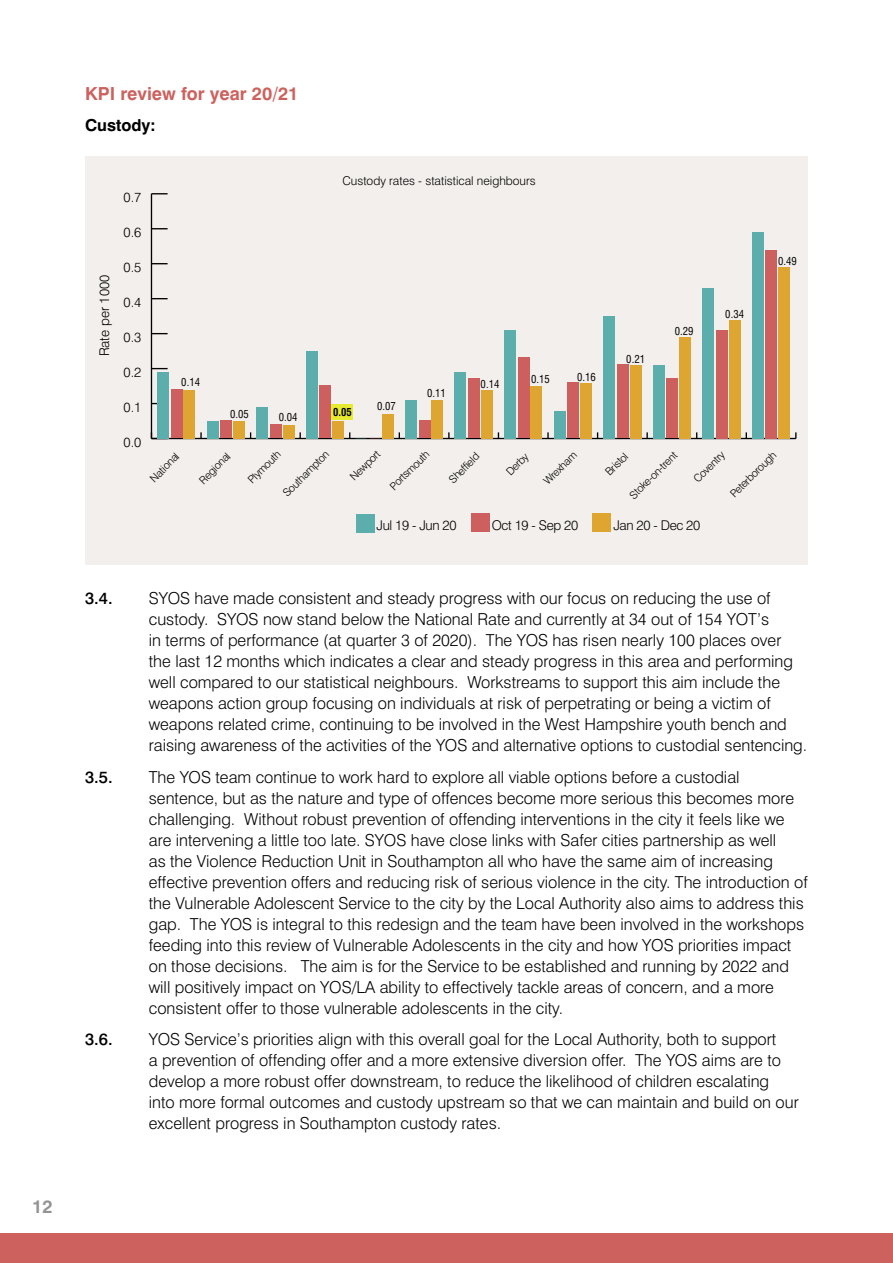
<style>
.page{position:relative;width:893px;height:1263px;background:#fff}
.page>*{position:absolute;margin:0;border:0;box-sizing:border-box;transform-origin:0 0}
.t1{font:700 18px "Swiss 721 BT";color:#cd615e}
.t2{font:700 18px "Swiss 721 BT";color:#939393}
.t3{font:300 16.5px/21px "Swiss 721 BT";color:#000}
.t4{font:500 16.5px "Swiss 721 BT";color:#000}
.t5{font:700 16.5px "Swiss 721 BT";color:#000}
.t6{font:300 13.5px "Swiss 721 BT";letter-spacing:-.025em;color:#000}
.t7{font:300 13.5px "Swiss 721 BT";color:#000}
.t8{font:300 12.15px "Swiss 721 BT";color:#000}
.t9{font:300 10.8px "Swiss 721 BT";color:#000}
.t10{font:condensed 10.8px "Swiss 721 BT";color:#000}
.t11{font:700 condensed 10.8px "Swiss 721 BT";color:#000}
</style>
<div class="page">
<div style="left:0;top:1233px;width:893px;height:30px;background:#cd615e"></div>
<div style="left:85px;top:156px;width:723px;height:408px;background:#f2efec"></div>
<hr style="left:151px;top:438px;width:645px;height:1px;background:#000">
<svg style="left:200px;top:432px;width:2px;height:6px"></svg>
<svg style="left:299px;top:432px;width:2px;height:6px"></svg>
<svg style="left:448px;top:432px;width:2px;height:6px"></svg>
<svg style="left:547px;top:432px;width:2px;height:6px"></svg>
<svg style="left:646px;top:432px;width:2px;height:6px"></svg>
<hr style="left:151px;top:194px;width:1px;height:244px;background:#000">
<svg style="left:151px;top:432px;width:17px;height:7px"></svg>
<svg style="left:152px;top:368px;width:16px;height:1px"></svg>
<svg style="left:152px;top:333px;width:16px;height:1px"></svg>
<svg style="left:152px;top:298px;width:16px;height:1px"></svg>
<svg style="left:152px;top:263px;width:16px;height:1px"></svg>
<svg style="left:152px;top:228px;width:16px;height:1px"></svg>
<svg style="left:151px;top:193px;width:17px;height:1px"></svg>
<div style="left:184px;top:390px;width:11px;height:48px;background:#dea630"></div>
<div style="left:233px;top:421px;width:12px;height:17px;background:#dea630"></div>
<div style="left:283px;top:424px;width:11px;height:14px;background:#dea630"></div>
<div style="left:333px;top:421px;width:11px;height:17px;background:#dea630"></div>
<div style="left:382px;top:414px;width:11px;height:24px;background:#dea630"></div>
<div style="left:432px;top:400px;width:11px;height:38px;background:#dea630"></div>
<div style="left:481px;top:390px;width:11px;height:48px;background:#dea630"></div>
<div style="left:531px;top:386px;width:11px;height:52px;background:#dea630"></div>
<div style="left:580px;top:383px;width:12px;height:55px;background:#dea630"></div>
<div style="left:630px;top:365px;width:11px;height:73px;background:#dea630"></div>
<div style="left:679px;top:337px;width:12px;height:101px;background:#dea630"></div>
<div style="left:729px;top:320px;width:11px;height:118px;background:#dea630"></div>
<div style="left:779px;top:267px;width:11px;height:171px;background:#dea630"></div>
<div style="left:171px;top:389px;width:11px;height:49px;background:#cd605e"></div>
<div style="left:221px;top:421px;width:11px;height:17px;background:#cd605e"></div>
<div style="left:270px;top:424px;width:11px;height:14px;background:#cd605e"></div>
<div style="left:320px;top:386px;width:11px;height:52px;background:#cd605e"></div>
<div style="left:419px;top:421px;width:11px;height:17px;background:#cd605e"></div>
<div style="left:468px;top:379px;width:12px;height:59px;background:#cd605e"></div>
<div style="left:518px;top:358px;width:11px;height:80px;background:#cd605e"></div>
<div style="left:568px;top:382px;width:11px;height:56px;background:#cd605e"></div>
<div style="left:617px;top:365px;width:11px;height:73px;background:#cd605e"></div>
<div style="left:667px;top:379px;width:11px;height:59px;background:#cd605e"></div>
<div style="left:716px;top:330px;width:11px;height:108px;background:#cd605e"></div>
<div style="left:765px;top:250px;width:12px;height:188px;background:#cd605e"></div>
<div style="left:157px;top:372px;width:12px;height:66px;background:#5baeab"></div>
<div style="left:207px;top:421px;width:11px;height:17px;background:#5baeab"></div>
<div style="left:257px;top:407px;width:11px;height:31px;background:#5baeab"></div>
<div style="left:306px;top:351px;width:11px;height:87px;background:#5baeab"></div>
<div style="left:405px;top:400px;width:11px;height:38px;background:#5baeab"></div>
<div style="left:455px;top:372px;width:11px;height:66px;background:#5baeab"></div>
<div style="left:504px;top:330px;width:12px;height:108px;background:#5baeab"></div>
<div style="left:554px;top:411px;width:11px;height:27px;background:#5baeab"></div>
<div style="left:603px;top:316px;width:12px;height:122px;background:#5baeab"></div>
<div style="left:653px;top:365px;width:11px;height:73px;background:#5baeab"></div>
<div style="left:703px;top:288px;width:11px;height:150px;background:#5baeab"></div>
<div style="left:752px;top:232px;width:11px;height:206px;background:#5baeab"></div>
<div style="left:356px;top:514px;width:18px;height:18px;background:#5baeab"></div>
<div style="left:471px;top:514px;width:18px;height:18px;background:#cd605e"></div>
<div style="left:332px;top:404px;width:21px;height:15px;background:#e6ea31"></div>
<div style="left:592px;top:514px;width:19px;height:18px;background:#dea630"></div>
<p class="t2" style="left:32px;top:1195px;width:22px">12</p>
<p class="t1" style="left:85px;top:82px;width:215px">KPI review for year 20/21</p>
<p class="t5" style="left:85px;top:115px;width:72px">Custody:</p>
<p class="t6" style="left:124px;top:189px;width:19px">0.7</p>
<p class="t6" style="left:124px;top:224px;width:19px">0.6</p>
<p class="t7" style="left:96px;top:356px;width:83px;rotate:-90deg">Rate per 1000</p>
<p class="t6" style="left:124px;top:259px;width:19px">0.5</p>
<p class="t6" style="left:124px;top:294px;width:19px">0.4</p>
<p class="t6" style="left:124px;top:329px;width:19px">0.3</p>
<p class="t6" style="left:124px;top:364px;width:19px">0.2</p>
<p class="t6" style="left:124px;top:399px;width:19px">0.1</p>
<p class="t6" style="left:124px;top:434px;width:19px">0.0</p>
<p class="t10" style="left:181px;top:376px;width:20px">0.14</p>
<p class="t10" style="left:230px;top:407px;width:20px">0.05</p>
<p class="t10" style="left:279px;top:411px;width:20px">0.04</p>
<p class="t8" style="left:342px;top:173px;width:195px">Custody rates - statistical neighbours</p>
<p class="t11" style="left:333px;top:406px;width:20px">0.05</p>
<p class="t10" style="left:377px;top:399px;width:20px">0.07</p>
<p class="t10" style="left:427px;top:386px;width:20px">0.11</p>
<p class="t10" style="left:481px;top:377px;width:20px">0.14</p>
<p class="t10" style="left:531px;top:372px;width:20px">0.15</p>
<p class="t10" style="left:577px;top:371px;width:20px">0.16</p>
<p class="t10" style="left:626px;top:353px;width:20px">0.21</p>
<p class="t10" style="left:675px;top:325px;width:20px">0.29</p>
<p class="t10" style="left:725px;top:307px;width:20px">0.34</p>
<p class="t10" style="left:778px;top:254px;width:20px">0.49</p>
<p class="t9" style="left:147px;top:475px;width:38px;rotate:-45deg">National</p>
<p class="t9" style="left:245px;top:477px;width:43px;rotate:-45deg">Plymouth</p>
<p class="t9" style="left:387px;top:483px;width:52px;rotate:-45deg">Portsmouth</p>
<p class="t9" style="left:446px;top:476px;width:39px;rotate:-45deg">Sheffield</p>
<p class="t9" style="left:347px;top:474px;width:39px;rotate:-45deg">Newport</p>
<p class="t9" style="left:727px;top:491px;width:62px;rotate:-45deg">Peterborough</p>
<p class="t9" style="left:280px;top:490px;width:61px;rotate:-45deg">Southampton</p>
<p class="t9" style="left:627px;top:492px;width:64px;rotate:-45deg">Stoke-on-trent</p>
<p class="t9" style="left:196px;top:477px;width:40px;rotate:-45deg">Regional</p>
<p class="t9" style="left:602px;top:469px;width:29px;rotate:-45deg">Bristol</p>
<p class="t9" style="left:691px;top:476px;width:41px;rotate:-45deg">Coventry</p>
<p class="t9" style="left:541px;top:478px;width:43px;rotate:-45deg">Wrexham</p>
<p class="t9" style="left:503px;top:468px;width:28px;rotate:-45deg">Derby</p>
<p class="t6" style="left:377px;top:517px;width:81px">Jul 19 - Jun 20</p>
<p class="t6" style="left:492px;top:517px;width:88px">Oct 19 - Sep 20</p>
<p class="t6" style="left:613px;top:517px;width:88px">Jan 20 - Dec 20</p>
<p class="t4" style="left:85px;top:588px;width:29px">3.4.</p>
<p class="t3" style="left:149px;top:587px;width:660px">SYOS have made consistent and steady progress with our focus on reducing the use of custody. SYOS now stand below the National Rate and currently at 34 out of 154 YOT’s<br>in terms of performance (at quarter 3 of 2020). The YOS has risen nearly 100 places over the last 12 months which indicates a clear and steady progress in this area and performing well compared to our statistical neighbours. Workstreams to support this aim include the weapons action group focusing on individuals at risk of perpetrating or being a victim of weapons related crime, continuing to be involved in the West Hampshire youth bench and raising awareness of the activities of the YOS and alternative options to custodial sentencing.</p>
<p class="t4" style="left:85px;top:766px;width:29px">3.5.</p>
<p class="t3" style="left:149px;top:766px;width:660px">The YOS team continue to work hard to explore all viable options before a custodial sentence, but as the nature and type of offences become more serious this becomes more challenging. Without robust prevention of offending interventions in the city it feels like we are intervening a little too late. SYOS have close links with Safer cities partnership as well<br>as the Violence Reduction Unit in Southampton all who have the same aim of increasing effective prevention offers and reducing risk of serious violence in the city. The introduction of the Vulnerable Adolescent Service to the city by the Local Authority also aims to address this gap. The YOS is integral to this redesign and the team have been involved in the workshops feeding into this review of Vulnerable Adolescents in the city and how YOS priorities impact on those decisions. The aim is for the Service to be established and running by 2022 and will positively impact on YOS/LA ability to effectively tackle areas of concern, and a more consistent offer to those vulnerable adolescents in the city.</p>
<p class="t4" style="left:85px;top:1029px;width:29px">3.6.</p>
<p class="t3" style="left:149px;top:1029px;width:651px">YOS Service’s priorities align with this overall goal for the Local Authority, both to support<br>a prevention of offending offer and a more extensive diversion offer. The YOS aims are to develop a more robust offer downstream, to reduce the likelihood of children escalating into more formal outcomes and custody upstream so that we can maintain and build on our excellent progress in Southampton custody rates.</p>
</div>
